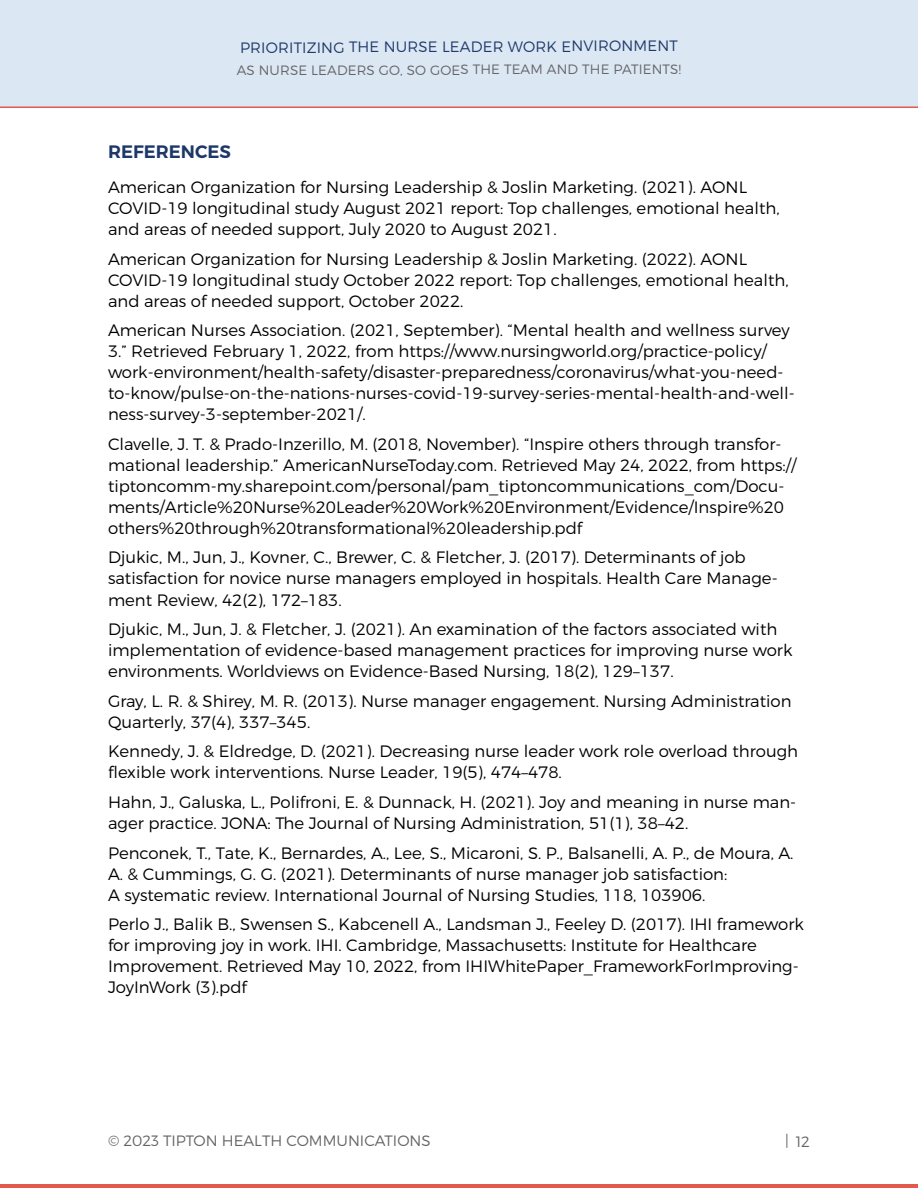
<style>
.page{position:relative;width:918px;height:1188px;background:#fff}
.page>*{position:absolute;margin:0;border:0;box-sizing:border-box;transform-origin:0 0}
.t1{font:600 18px "Montserrat";color:#1d3868}
.t2{font:300 16.5px/21px "Montserrat";color:#000}
.t3{font:300 15px "Montserrat";letter-spacing:.005em;color:#1d3868}
.t4{font:300 15px "Montserrat";color:#636466}
.t5{font:300 13.5px "Montserrat";letter-spacing:.005em;color:#636466}
</style>
<div class="page">
<div style="left:0;top:0;width:918px;height:106px;background:#dce7f4"></div>
<hr style="left:0;top:106px;width:918px;height:2px;background:#e5584d">
<hr style="left:0;top:1184px;width:918px;height:4px;background:#e5584d">
<p class="t3" style="left:240px;top:38px;width:439px">PRIORITIZING THE NURSE LEADER WORK ENVIRONMENT</p>
<p class="t5" style="left:237px;top:61px;width:446px">AS NURSE LEADERS GO, SO GOES THE TEAM AND THE PATIENTS!</p>
<p class="t1" style="left:108px;top:141px;width:125px">REFERENCES</p>
<p class="t2" style="left:108px;top:176px;width:673px">American Organization for Nursing Leadership &amp; Joslin Marketing. (2021). AONL<br>COVID-19 longitudinal study August 2021 report: Top challenges, emotional health, and areas of needed support, July 2020 to August 2021.</p>
<p class="t2" style="left:108px;top:248px;width:682px">American Organization for Nursing Leadership &amp; Joslin Marketing. (2022). AONL<br>COVID-19 longitudinal study October 2022 report: Top challenges, emotional health, and areas of needed support, October 2022.</p>
<p class="t2" style="left:108px;top:320px;width:688px">American Nurses Association. (2021, September). “Mental health and wellness survey 3.” Retrieved February 1, 2022, from https://www.nursingworld.org/practice-policy/ work-environment/health-safety/disaster-preparedness/coronavirus/what-you-need&shy;to-know/pulse-on-the-nations-nurses-covid-19-survey-series-mental-health-and-well&shy;ness-survey-3-september-2021/.</p>
<p class="t2" style="left:108px;top:433px;width:690px">Clavelle, J. T. &amp; Prado-Inzerillo, M. (2018, November). “Inspire others through transfor&shy;mational leadership.” AmericanNurseToday.com. Retrieved May 24, 2022, from https:// tiptoncomm-my.sharepoint.com/personal/pam_tiptoncommunications_com/Docu&shy;ments/Article%20Nurse%20Leader%20Work%20Environment/Evidence/Inspire%20 others%20through%20transformational%20leadership.pdf</p>
<p class="t2" style="left:108px;top:547px;width:671px">Djukic, M., Jun, J., Kovner, C., Brewer, C. &amp; Fletcher, J. (2017). Determinants of job satisfaction for novice nurse managers employed in hospitals. Health Care Manage&shy;ment Review, 42(2), 172–183.</p>
<p class="t2" style="left:108px;top:618px;width:686px">Djukic, M., Jun, J. &amp; Fletcher, J. (2021). An examination of the factors associated with implementation of evidence-based management practices for improving nurse work environments. Worldviews on Evidence-Based Nursing, 18(2), 129–137.</p>
<p class="t2" style="left:108px;top:690px;width:685px">Gray, L. R. &amp; Shirey, M. R. (2013). Nurse manager engagement. Nursing Administration<br>Quarterly, 37(4), 337–345.</p>
<p class="t2" style="left:108px;top:741px;width:692px">Kennedy, J. &amp; Eldredge, D. (2021). Decreasing nurse leader work role overload through flexible work interventions. Nurse Leader, 19(5), 474–478.</p>
<p class="t2" style="left:108px;top:791px;width:690px">Hahn, J., Galuska, L., Polifroni, E. &amp; Dunnack, H. (2021). Joy and meaning in nurse man&shy;ager practice. JONA: The Journal of Nursing Administration, 51(1), 38–42.</p>
<p class="t2" style="left:108px;top:842px;width:687px">Penconek, T., Tate, K., Bernardes, A., Lee, S., Micaroni, S. P., Balsanelli, A. P., de Moura, A.<br>A. &amp; Cummings, G. G. (2021). Determinants of nurse manager job satisfaction:<br>A systematic review. International Journal of Nursing Studies, 118, 103906.</p>
<p class="t2" style="left:108px;top:914px;width:697px">Perlo J., Balik B., Swensen S., Kabcenell A., Landsman J., Feeley D. (2017). IHI framework for improving joy in work. IHI. Cambridge, Massachusetts: Institute for Healthcare Improvement. Retrieved May 10, 2022, from IHIWhitePaper_FrameworkForImproving-JoyInWork (3).pdf</p>
<p class="t4" style="left:108px;top:1132px;width:324px">© 2023 TIPTON HEALTH COMMUNICATIONS</p>
<p class="t4" style="left:785px;top:1132px;width:26px">| 12</p>
</div>
